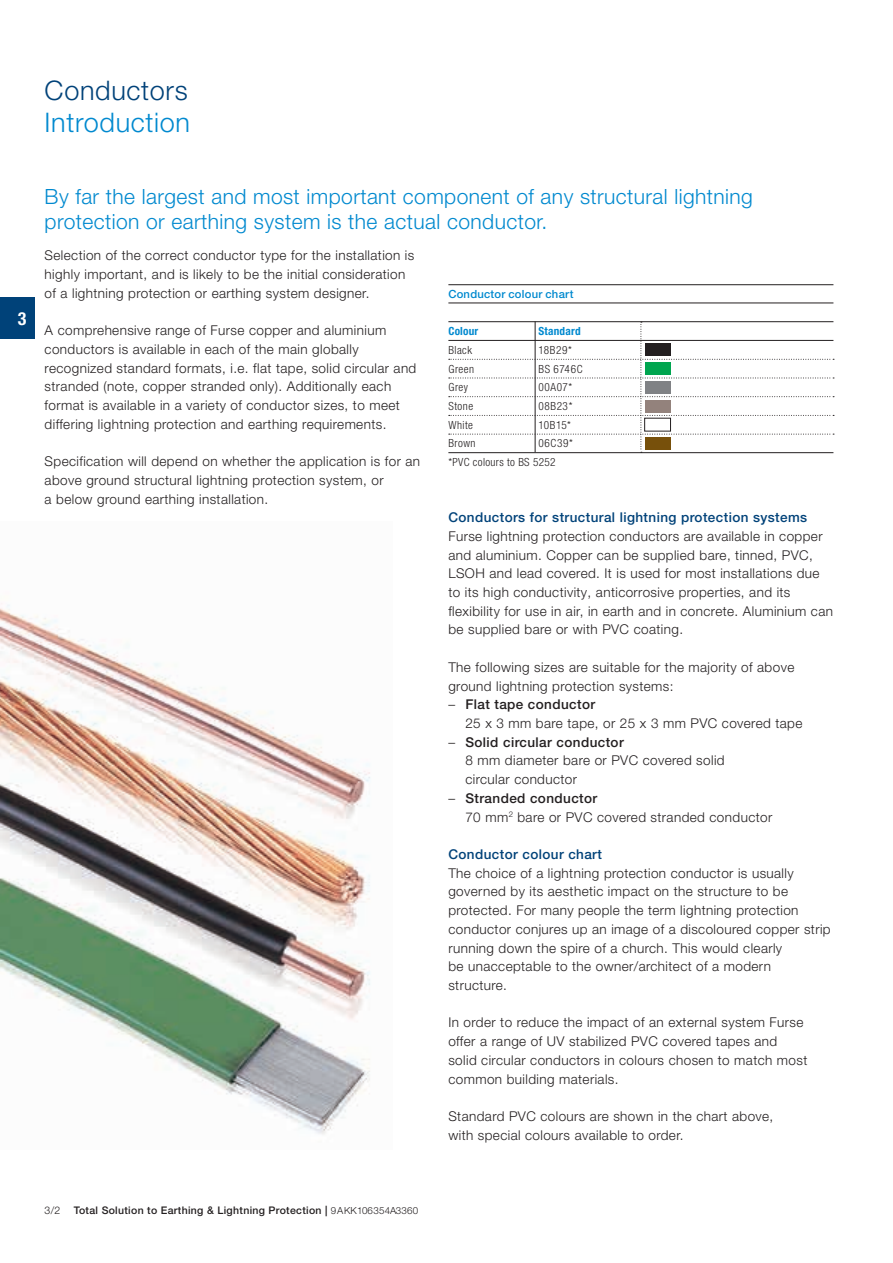
<style>
.page{position:relative;width:893px;height:1263px;background:#fff}
.page>*{position:absolute;margin:0;border:0;box-sizing:border-box;transform-origin:0 0}
.t1{font:300 27px "Helvetica Neue LT Pro";letter-spacing:.025em;color:#0089cf}
.t2{font:300 27px "Helvetica Neue LT Pro";letter-spacing:.025em;color:#004279}
.t3{font:300 21px/24.8px "Helvetica Neue LT Pro";letter-spacing:.02em;color:#0089cf}
.t4{font:700 condensed 18px "Helvetica Neue LT Pro";color:#fff}
.t5{font:300 13.5px/18.8px "Helvetica Neue LT Pro";letter-spacing:.03em;color:#231f20}
.t6{font:500 13.5px "Helvetica Neue LT Pro";letter-spacing:.03em;color:#004279}
.t7{font:300 condensed 11.25px/18.8px "Helvetica Neue LT Pro";letter-spacing:.04em;color:#231f20}
.t8{font:500 11.25px "Helvetica Neue LT Pro";letter-spacing:.02em;color:#0089cf}
.t9{font:700 condensed 11.25px "Helvetica Neue LT Pro";letter-spacing:.015em;color:#0089cf}
.t10{font:500 10.5px "Helvetica Neue LT Pro";letter-spacing:.03em;color:#231f20}
.t11{font:300 10.5px "Helvetica Neue LT Pro";color:#231f20}
.s1{font-weight:500}
.s2{font-weight:300;font-size:9.75px}
</style>
<div class="page">
<div style="left:0;top:298px;width:35px;height:41px;background:#004279"></div>
<img style="left:0;top:603px;width:370px;height:531px">
<hr style="left:448px;top:284px;width:385px;height:1px;background:#231f20">
<hr style="left:448px;top:303px;width:385px;height:1px;background:#231f20">
<hr style="left:448px;top:321px;width:385px;height:1px;background:#231f20">
<hr style="left:448px;top:340px;width:385px;height:1px;background:#231f20">
<hr style="left:448px;top:452px;width:385px;height:1px;background:#231f20">
<svg style="left:449px;top:322px;width:385px;height:131px"></svg>
<div style="left:645px;top:343px;width:25px;height:13px;background:#231f20"></div>
<div style="left:645px;top:362px;width:25px;height:13px;background:#00a54f"></div>
<div style="left:645px;top:381px;width:25px;height:13px;background:#808285"></div>
<div style="left:645px;top:400px;width:25px;height:13px;background:#93827c"></div>
<div style="left:644px;top:418px;width:27px;height:13px;border:1px solid #231f20"></div>
<div style="left:645px;top:437px;width:25px;height:13px;background:#77500b"></div>
<h1 class="t2" style="left:45px;top:74px;width:145px">Conductors</h1>
<h1 class="t1" style="left:45px;top:105px;width:147px">Introduction</h1>
<h3 class="t4" style="left:18px;top:307px;width:10px">3</h3>
<h2 class="t3" style="left:45px;top:184px;width:710px">By far the largest and most important component of any structural lightning protection or earthing system is the actual conductor.</h2>
<p class="t5" style="left:45px;top:246px;width:371px">Selection of the correct conductor type for the installation is highly important, and is likely to be the initial consideration of a lightning protection or earthing system designer.</p>
<p class="t5" style="left:45px;top:321px;width:373px">A comprehensive range of Furse copper and aluminium conductors is available in each of the main globally recognized standard formats, i.e. flat tape, solid circular and stranded (note, copper stranded only). Additionally each format is available in a variety of conductor sizes, to meet differing lightning protection and earthing requirements.</p>
<p class="t5" style="left:45px;top:452px;width:377px">Specification will depend on whether the application is for an above ground structural lightning protection system, or<br>a below ground earthing installation.</p>
<p class="t8" style="left:448px;top:287px;width:127px">Conductor colour chart</p>
<p class="t9" style="left:448px;top:324px;width:31px">Colour</p>
<p class="t9" style="left:538px;top:324px;width:44px">Standard</p>
<p class="t7" style="left:448px;top:340px;width:25px">Black</p>
<p class="t7" style="left:538px;top:340px;width:35px">18B29*</p>
<p class="t7" style="left:448px;top:359px;width:27px">Green</p>
<p class="t7" style="left:538px;top:359px;width:46px">BS 6746C</p>
<p class="t7" style="left:448px;top:378px;width:21px">Grey</p>
<p class="t7" style="left:538px;top:378px;width:35px">00A07*</p>
<p class="t7" style="left:448px;top:396px;width:26px">Stone</p>
<p class="t7" style="left:538px;top:396px;width:36px">08B23*</p>
<p class="t7" style="left:448px;top:415px;width:26px">White</p>
<p class="t7" style="left:538px;top:415px;width:34px">10B15*</p>
<p class="t7" style="left:448px;top:434px;width:29px">Brown</p>
<p class="t7" style="left:448px;top:434px;width:126px;text-indent:90px">06C39* *PVC colours to BS 5252</p>
<p class="t6" style="left:448px;top:509px;width:360px">Conductors for structural lightning protection systems</p>
<p class="t5" style="left:448px;top:526px;width:386px">Furse lightning protection conductors are available in copper and aluminium. Copper can be supplied bare, tinned, PVC, LSOH and lead covered. It is used for most installations due to its high conductivity, anticorrosive properties, and its flexibility for use in air, in earth and in concrete. Aluminium can be supplied bare or with PVC coating.</p>
<p class="t5" style="left:448px;top:657px;width:347px">The following sizes are suitable for the majority of above ground lightning protection systems:</p>
<p class="t5" style="left:465px;top:695px;width:338px;text-indent:-17px">– <span class="s1">Flat tape conductor<br></span>25 x 3 mm bare tape, or 25 x 3 mm PVC covered tape</p>
<p class="t5" style="left:465px;top:732px;width:261px;text-indent:-17px">– <span class="s1">Solid circular conductor<br></span>8 mm diameter bare or PVC covered solid circular conductor</p>
<p class="t5" style="left:465px;top:788px;width:308px;text-indent:-17px">– <span class="s1">Stranded conductor<br></span>70 mm<sup>2</sup> bare or PVC covered stranded conductor</p>
<p class="t6" style="left:448px;top:846px;width:155px">Conductor colour chart</p>
<p class="t5" style="left:448px;top:863px;width:384px">The choice of a lightning protection conductor is usually governed by its aesthetic impact on the structure to be protected. For many people the term lightning protection conductor conjures up an image of a discoloured copper strip running down the spire of a church. This would clearly<br>be unacceptable to the owner/architect of a modern structure.</p>
<p class="t5" style="left:448px;top:1013px;width:361px">In order to reduce the impact of an external system Furse offer a range of UV stabilized PVC covered tapes and solid circular conductors in colours chosen to match most common building materials.</p>
<p class="t5" style="left:448px;top:1106px;width:326px">Standard PVC colours are shown in the chart above, with special colours available to order.</p>
<p class="t11" style="left:45px;top:1204px;width:17px">3/2</p>
<p class="t10" style="left:74px;top:1204px;width:346px">Total Solution to Earthing &amp; Lightning Protection | <span class="s2">9AKK106354A3360</span></p>
</div>
